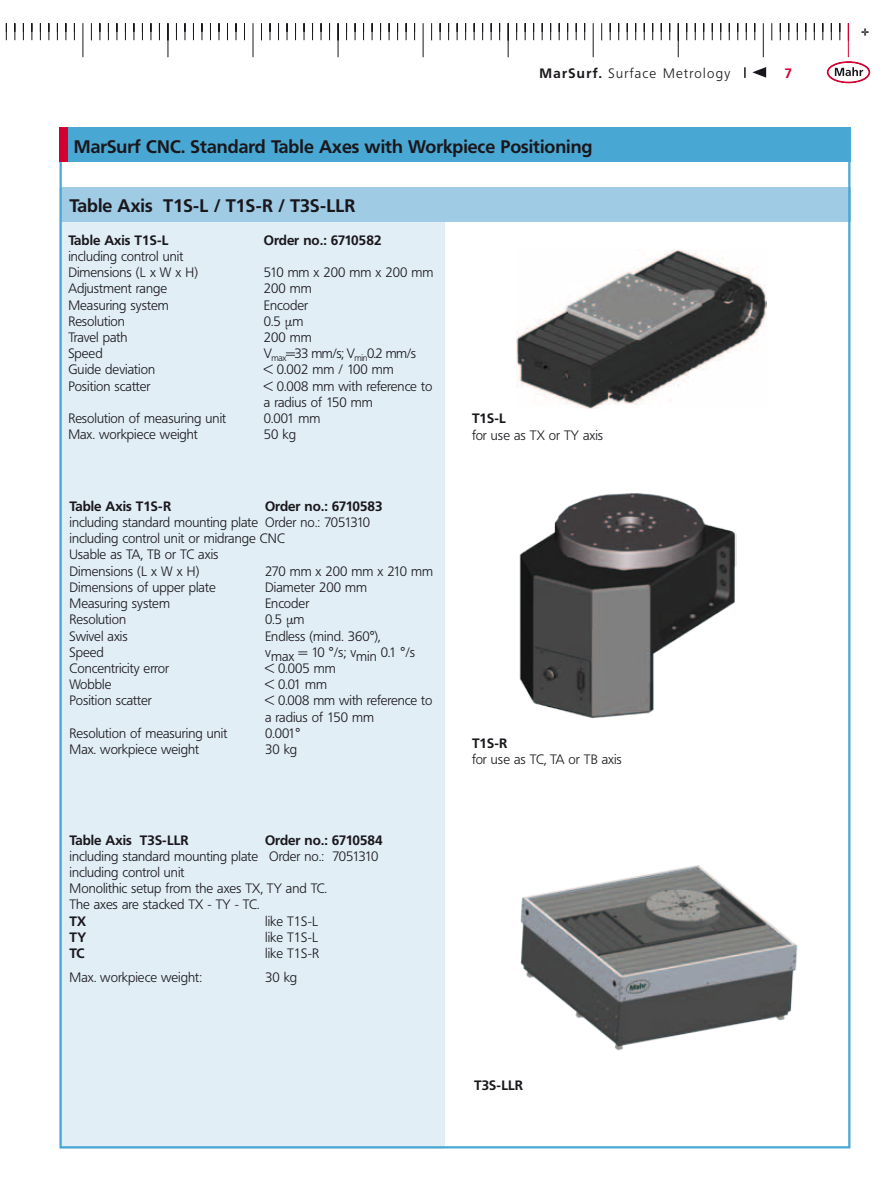
<style>
.page{position:relative;width:893px;height:1191px;background:#fff}
.page>*{position:absolute;margin:0;border:0;box-sizing:border-box;transform-origin:0 0}
.t1{font:700 18px "Frutiger BQ";color:#1a171c}
.t2{font:18px "Digital ICG";color:#1a171c}
.t3{font:300 13.5px/16.2px "Frutiger BQ";color:#1a171c}
.t4{font:700 13.5px "Frutiger BQ";color:#1a171c}
.t5{font:300 13.5px "Frutiger BQ";letter-spacing:.1em;color:#1a171c}
.t6{font:700 13.5px "Frutiger BQ";color:#d40032}
.s1{font-weight:700}
</style>
<div class="page">
<div style="left:60px;top:188px;width:385px;height:960px;background:#e1eef6"></div>
<div style="left:60px;top:128px;width:790px;height:34px;background:#49a8d3"></div>
<div style="left:60px;top:187px;width:790px;height:34px;background:#9fcbe5"></div>
<img style="left:517px;top:250px;width:249px;height:158px">
<img style="left:519px;top:493px;width:218px;height:226px">
<img style="left:520px;top:865px;width:278px;height:185px">
<svg style="left:5px;top:23px;width:865px;height:60px"></svg>
<div style="left:60px;top:128px;width:8px;height:34px;background:#d40032"></div>
<p class="t5" style="left:539px;top:65px;width:192px"><span class="s1">MarSurf.</span> Surface Metrology</p>
<p class="t6" style="left:784px;top:65px;width:9px">7</p>
<h1 class="t1" style="left:74px;top:136px;width:520px">MarSurf CNC. Standard Table Axes with Workpiece Positioning</h1>
<h1 class="t1" style="left:70px;top:195px;width:287px">Table Axis T1S-L / T1S-R / T3S-LLR</h1>
<p class="t4" style="left:68px;top:232px;width:102px">Table Axis T1S-L</p>
<p class="t4" style="left:264px;top:232px;width:119px">Order no.: 6710582</p>
<p class="t3" style="left:68px;top:248px;width:131px">including control unit<br>Dimensions (L x W x H)</p>
<p class="t3" style="left:264px;top:264px;width:171px">510 mm x 200 mm x 200 mm</p>
<p class="t3" style="left:68px;top:281px;width:100px">Adjustment range</p>
<p class="t3" style="left:264px;top:281px;width:49px">200 mm</p>
<p class="t3" style="left:68px;top:297px;width:102px">Measuring system<br>Resolution<br>Travel path<br>Speed<br>Guide deviation<br>Position scatter</p>
<p class="t3" style="left:68px;top:410px;width:159px">Resolution of measuring unit<br>Max. workpiece weight</p>
<p class="t3" style="left:264px;top:297px;width:170px">encoder<br>0.5 µm<br>200 mm<br>V<sub>max</sub>=33 mm/s; V<sub>min</sub>0.2 mm/s<br>&lt; 0.002 mm / 100 mm<br>&lt; 0.008 mm with reference to a radius of 150 mm<br>0.001 mm<br>50 kg</p>
<p class="t4" style="left:70px;top:498px;width:103px">Table Axis T1S-R</p>
<p class="t4" style="left:265px;top:498px;width:119px">Order no.: 6710583</p>
<p class="t3" style="left:70px;top:514px;width:302px">including standard mounting plate Order no.: 7051310 including control unit or midrange CNC<br>Usable as TA, TB or TC axis<br>Dimensions (L x W x H)</p>
<p class="t3" style="left:265px;top:563px;width:169px">270 mm x 200 mm x 210 mm</p>
<p class="t3" style="left:70px;top:579px;width:177px">Dimensions of upper plate D</p>
<p class="t3" style="left:274px;top:579px;width:95px">iameter 200 mm</p>
<p class="t3" style="left:70px;top:595px;width:102px">Measuring system</p>
<p class="t3" style="left:265px;top:595px;width:46px">Encoder</p>
<p class="t3" style="left:70px;top:611px;width:58px">Resolution</p>
<p class="t3" style="left:265px;top:611px;width:41px">0.5 µm</p>
<p class="t3" style="left:70px;top:628px;width:60px">Swivel axis</p>
<p class="t3" style="left:265px;top:628px;width:117px">Endless (mind. 360°),</p>
<p class="t3" style="left:70px;top:644px;width:36px">Speed</p>
<p class="t3" style="left:265px;top:644px;width:152px">vmax = 10 °/s; vmin 0.1 °/s</p>
<p class="t3" style="left:70px;top:660px;width:101px">Concentricity error</p>
<p class="t3" style="left:265px;top:660px;width:72px">&lt; 0.005 mm</p>
<p class="t3" style="left:70px;top:676px;width:43px">Wobble</p>
<p class="t3" style="left:265px;top:676px;width:64px">&lt; 0.01 mm</p>
<p class="t3" style="left:70px;top:692px;width:84px">Position scatter</p>
<p class="t3" style="left:265px;top:692px;width:169px">&lt; 0.008 mm with reference to a radius of 150 mm</p>
<p class="t3" style="left:70px;top:725px;width:159px">Resolution of measuring unit</p>
<p class="t3" style="left:265px;top:725px;width:37px">0.001°</p>
<p class="t3" style="left:70px;top:741px;width:131px">Max. workpiece weight</p>
<p class="t3" style="left:265px;top:741px;width:34px">30 kg</p>
<p class="t4" style="left:70px;top:831px;width:121px">Table Axis T3S-LLR</p>
<p class="t4" style="left:265px;top:831px;width:119px">Order no.: 6710584</p>
<p class="t3" style="left:70px;top:848px;width:310px">including standard mounting plate Order no.: 7051310 including control unit<br>Monolithic setup from the axes TX, TY and TC.<br>The axes are stacked TX - TY - TC.</p>
<p class="t4" style="left:70px;top:912px;width:18px">TX</p>
<p class="t3" style="left:265px;top:913px;width:55px">like T1S-L</p>
<p class="t4" style="left:70px;top:929px;width:18px">TY</p>
<p class="t3" style="left:265px;top:929px;width:55px">like T1S-L</p>
<p class="t4" style="left:70px;top:945px;width:17px">TC</p>
<p class="t3" style="left:265px;top:945px;width:55px">like T1S-R</p>
<p class="t3" style="left:70px;top:969px;width:134px">Max. workpiece weight:</p>
<p class="t3" style="left:265px;top:969px;width:34px">30 kg</p>
<p class="t4" style="left:472px;top:410px;width:36px">T1S-L</p>
<p class="t3" style="left:472px;top:427px;width:133px">for use as TX or TY axis</p>
<p class="t4" style="left:472px;top:735px;width:37px">T1S-R</p>
<p class="t3" style="left:472px;top:751px;width:151px">for use as TC, TA or TB axis</p>
<p class="t4" style="left:474px;top:1077px;width:50px">T3S-LLR</p>
<h1 class="t2" style="left:860px;top:19px;width:11px">+</h1>
</div>
